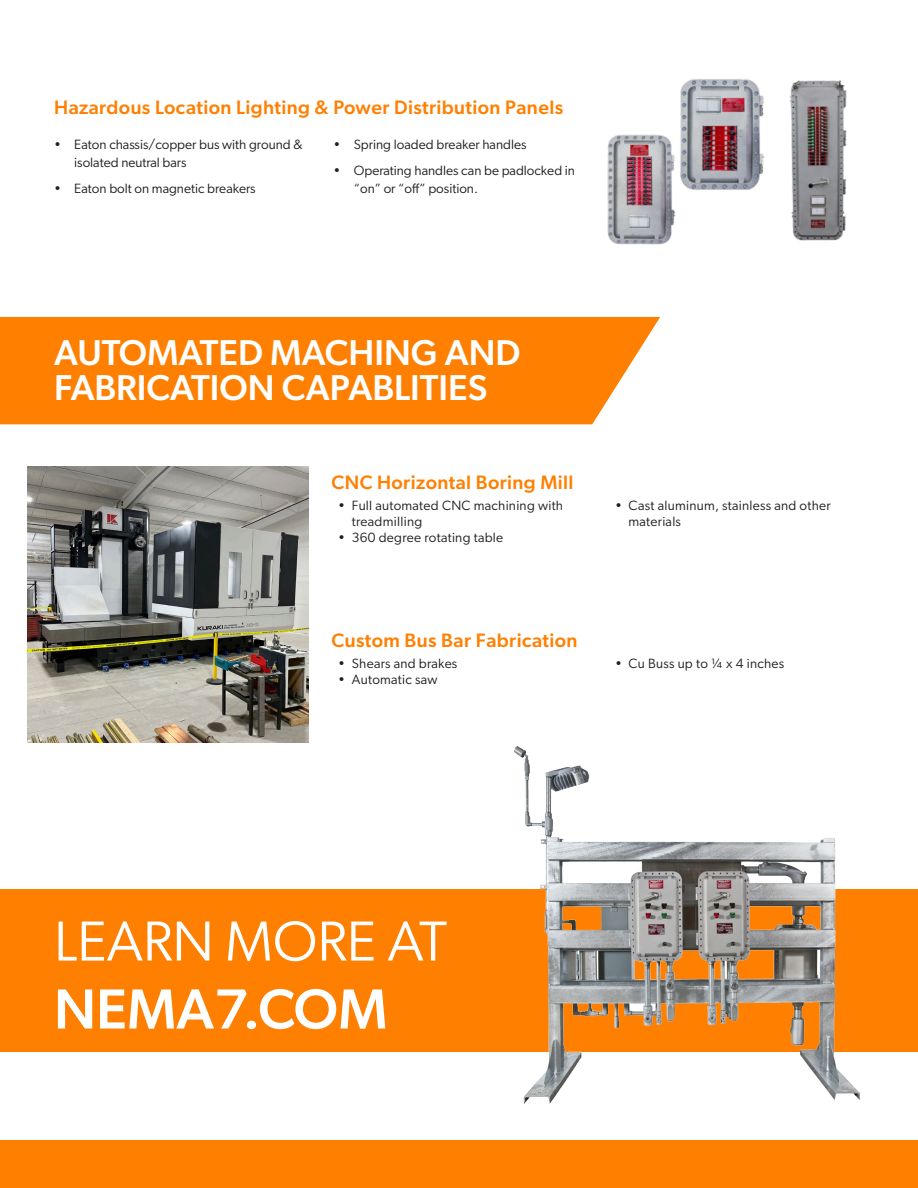
<style>
.page{position:relative;width:918px;height:1188px;background:#fff}
.page>*{position:absolute;margin:0;border:0;box-sizing:border-box;transform-origin:0 0}
.t1{font:56.55px/67.9px "Gibson";color:#fff}
.t2{font:500 36px/34.5px "Gibson";color:#fff}
.t3{font:500 19.5px "Gibson";letter-spacing:.02em;color:#ff7f00}
.t4{font:13.5px/16.2px "Gibson";letter-spacing:.01em;color:#231f20}
.s1{font-weight:500}
</style>
<div class="page">
<div style="left:0;top:1140px;width:918px;height:48px;background:#ff7f00"></div>
<div style="left:0;top:317px;width:660px;height:107px;background:#ff7f00"></div>
<img style="left:607px;top:79px;width:240px;height:166px">
<img style="left:28px;top:467px;width:281px;height:276px">
<div style="left:1px;top:890px;width:917px;height:162px;background:#ff7f00"></div>
<img style="left:514px;top:746px;width:351px;height:358px">
<p class="t3" style="left:54px;top:95px;width:511px">Hazardous Location Lighting &amp; Power Distribution Panels</p>
<p class="t4" style="left:74px;top:136px;width:230px;line-height:18px;text-indent:-20px">• Eaton chassis/copper bus with ground &amp; isolated neutral bars</p>
<p class="t4" style="left:54px;top:180px;width:203px">• Eaton bolt on magnetic breakers</p>
<p class="t4" style="left:334px;top:137px;width:194px">• Spring loaded breaker handles</p>
<p class="t4" style="left:354px;top:161px;width:223px;line-height:18px;text-indent:-20px">• Operating handles can be padlocked in “on” or “off” position.</p>
<p class="t2" style="left:54px;top:335px;width:468px">AUTOMATED MACHING AND<br>FABRICATION CAPABLITIES</p>
<p class="t3" style="left:332px;top:471px;width:244px">CNC Horizontal Boring Mill</p>
<p class="t4" style="left:352px;top:497px;width:213px;text-indent:-14px">• Full automated CNC machining with treadmilling</p>
<p class="t4" style="left:338px;top:529px;width:166px">• 360 degree rotating table</p>
<p class="t3" style="left:332px;top:628px;width:248px">Custom Bus Bar Fabrication</p>
<p class="t4" style="left:338px;top:655px;width:121px">• Shears and brakes</p>
<p class="t4" style="left:338px;top:671px;width:101px">• Automatic saw</p>
<p class="t4" style="left:629px;top:497px;width:204px;text-indent:-14px">• Cast aluminum, stainless and other materials</p>
<p class="t4" style="left:615px;top:655px;width:171px">• Cu Buss up to ¼ x 4 inches</p>
<p class="t1" style="left:54px;top:906px;width:395px">LEARN MORE AT<br><span class="s1">NEMA7.COM</span></p>
</div>
